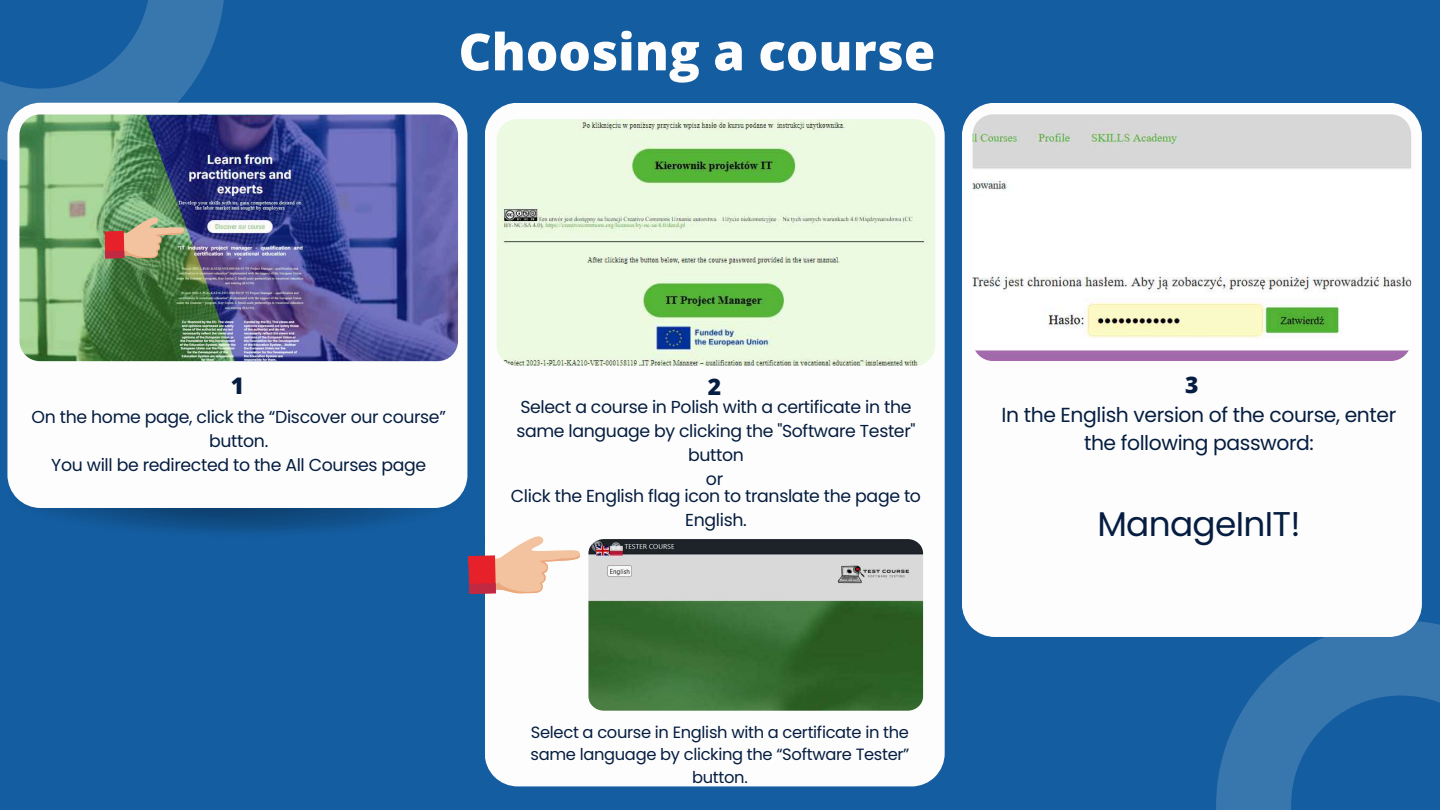
<style>
.page{position:relative;width:1440px;height:810px;background:#145da0}
.page>*{position:absolute;margin:0;border:0;box-sizing:border-box;transform-origin:0 0}
.t1{font:800 51.1px "Open Sans";color:#fdfdfd}
.t2{font:34.3px "Poppins";letter-spacing:-.02em;color:#051d40}
.t3{font:800 22.9px "Open Sans";color:#051d40}
.t4{font:20.3px/27.8px "Poppins";letter-spacing:-.02em;color:#051d40;text-align:center}
.t5{font:17.3px/24px "Poppins";letter-spacing:-.02em;color:#051d40;text-align:center}
.t6{font:16.3px/22.5px "Poppins";letter-spacing:-.02em;color:#051d40;text-align:center}
</style>
<div class="page">
<div style="left:962px;top:103px;width:460px;height:533px;background:#fdfdfd"></div>
<div style="left:485px;top:103px;width:460px;height:683px;background:#fdfdfd"></div>
<svg style="left:0;top:0;width:225px;height:161px"></svg>
<svg style="left:1216px;top:621px;width:224px;height:189px"></svg>
<img style="left:497px;top:119px;width:438px;height:247px;border-radius:20px">
<img style="left:973px;top:114px;width:438px;height:247px;border-radius:20px">
<img style="left:588px;top:539px;width:335px;height:172px;border-radius:15px">
<div style="left:7px;top:103px;width:460px;height:405px;background:#fdfdfd"></div>
<img style="left:19px;top:114px;width:439px;height:247px;border-radius:20px">
<svg style="left:468px;top:535px;width:113px;height:60px;background:#e6bbb3"></svg>
<svg style="left:104px;top:216px;width:81px;height:43px;background:#aa946f"></svg>
<h1 class="t1" style="left:459px;top:16px;width:478px">Choosing a course</h1>
<h3 class="t3" style="left:231px;top:369px;width:15px">1</h3>
<p class="t5" style="left:32px;top:405px;width:416px">On the home page, click the “Discover our course” button.<br>You will be redirected to the All Courses page</p>
<h3 class="t3" style="left:708px;top:370px;width:15px">2</h3>
<h3 class="t3" style="left:1185px;top:369px;width:15px">3</h3>
<p class="t5" style="left:516px;top:395px;width:401px">Select a course in Polish with a certificate in the same language by clicking the "Software Tester" button<br>or</p>
<p class="t5" style="left:511px;top:484px;width:412px">Click the English flag icon to translate the page to<br>English.</p>
<p class="t4" style="left:1002px;top:401px;width:396px">In the English version of the course, enter the following password:</p>
<h2 class="t2" style="left:1097px;top:500px;width:205px">ManageInIT!</h2>
<p class="t6" style="left:530px;top:721px;width:381px">Select a course in English with a certificate in the same language by clicking the “Software Tester” button.</p>
</div>
